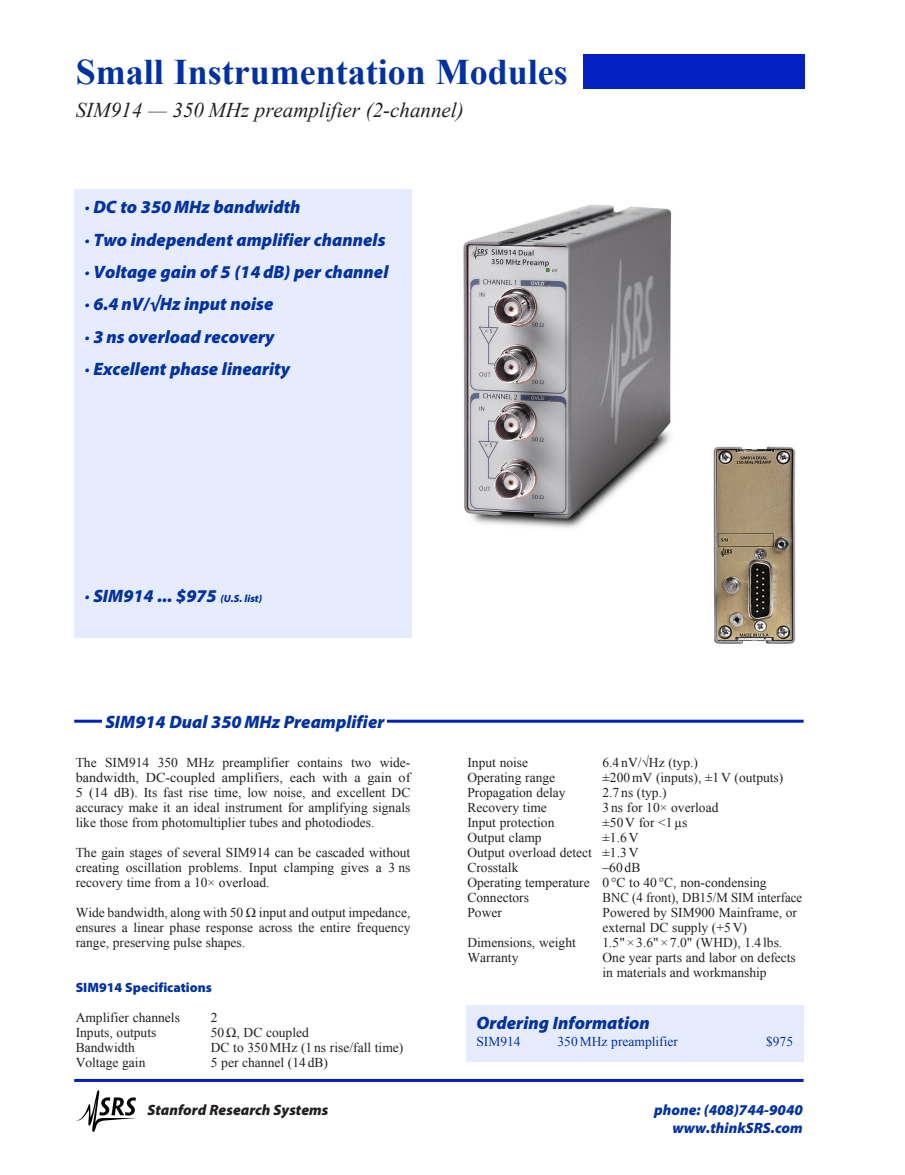
<style>
.page{position:relative;width:905px;height:1175px;background:#fff}
.page>*{position:absolute;margin:0;border:0;box-sizing:border-box;transform-origin:0 0}
.t1{font:700 36px "Times New Roman";color:#0332a0}
.t2{font:italic 21px "Times New Roman";color:#231f20}
.t3{font:italic 900 18px/32.4px "Myriad Pro";color:#0332a0}
.t4{font:italic 900 15px/18px "Myriad Pro";color:#0332a0;text-align:right}
.t5{font:italic 900 15px "Myriad Pro";color:#231f20}
.t6{font:13.5px/15px "Times New Roman";color:#231f20;text-align:justify}
.t7{font:13.5px "Times New Roman";color:#231f20;scale:.95 1}
.t8{font:13.5px "Times New Roman";color:#0332a0}
.t9{font:900 13.5px "Myriad Pro";color:#0332a0}
.s1{font-size:10.5px}
</style>
<div class="page">
<svg style="left:74px;top:1078px;width:729px;height:4px"></svg>
<svg style="left:76px;top:1090px;width:60px;height:41px"></svg>
<hr style="left:74px;top:719px;width:729px;height:3px;background:#031fc2">
<div style="left:103px;top:713px;width:284px;height:22px;background:#fff"></div>
<div style="left:74px;top:189px;width:338px;height:448px;background:#e6ecfd"></div>
<div style="left:466px;top:1005px;width:337px;height:56px;background:#e6ecfd"></div>
<svg style="left:583px;top:54px;width:222px;height:35px"></svg>
<div style="left:583px;top:54px;width:221px;height:34px;background:#041fc2"></div>
<img style="left:463px;top:204px;width:209px;height:324px">
<img style="left:713px;top:446px;width:83px;height:198px">
<h1 class="t1" style="left:76px;top:47px;width:493px">Small Instrumentation Modules</h1>
<h2 class="t2" style="left:76px;top:95px;width:389px">SIM914 — 350 MHz preamplifier (2-channel)</h2>
<h3 class="t3" style="left:85px;top:191px;width:305px">· DC to 350 MHz bandwidth<br>· Two independent amplifier channels · Voltage gain of 5 (14 dB) per channel · 6.4 nV/√Hz input noise<br>· 3 ns overload recovery<br>· Excellent phase linearity</h3>
<h3 class="t3" style="left:85px;top:580px;width:179px">· SIM914 ... $975 <span class="s1">(U.S. list)</span></h3>
<h3 class="t3" style="left:105px;top:706px;width:280px">SIM914 Dual 350 MHz Preamplifier</h3>
<p class="t6" style="left:76px;top:755px;width:336px">The SIM914 350 MHz preamplifier contains two wide&shy;bandwidth, DC-coupled amplifiers, each with a gain of 5 (14 dB). Its fast rise time, low noise, and excellent DC accuracy make it an ideal instrument for amplifying signals like those from photomultiplier tubes and photodiodes.</p>
<p class="t6" style="left:76px;top:845px;width:336px">The gain stages of several SIM914 can be cascaded without creating oscillation problems. Input clamping gives a 3 ns recovery time from a 10× overload.</p>
<p class="t6" style="left:76px;top:905px;width:336px">Wide bandwidth, along with 50 Ω input and output impedance, ensures a linear phase response across the entire frequency range, preserving pulse shapes.</p>
<p class="t9" style="left:76px;top:980px;width:138px">SIM914 Specifications</p>
<p class="t6" style="left:76px;top:1010px;width:106px">Amplifier channels</p>
<p class="t6" style="left:211px;top:1010px;width:8px">2</p>
<p class="t6" style="left:76px;top:1025px;width:82px">Inputs, outputs</p>
<p class="t6" style="left:211px;top:1025px;width:100px">50Ω, DC coupled</p>
<p class="t6" style="left:76px;top:1040px;width:61px">Bandwidth</p>
<p class="t6" style="left:211px;top:1040px;width:194px">DC to 350MHz (1 ns rise/fall time)</p>
<p class="t6" style="left:76px;top:1055px;width:71px">Voltage gain</p>
<p class="t6" style="left:211px;top:1055px;width:119px">5 per channel (14 dB)</p>
<p class="t6" style="left:467px;top:755px;width:62px">Input noise</p>
<p class="t6" style="left:602px;top:755px;width:97px">6.4 nV/√Hz (typ.)</p>
<p class="t6" style="left:467px;top:770px;width:89px">Operating range</p>
<p class="t6" style="left:602px;top:770px;width:182px">±200mV (inputs), ±1V (outputs)</p>
<p class="t6" style="left:467px;top:785px;width:100px">Propagation delay</p>
<p class="t6" style="left:602px;top:785px;width:66px">2.7 ns (typ.)</p>
<p class="t6" style="left:467px;top:800px;width:81px">Recovery time</p>
<p class="t6" style="left:602px;top:800px;width:117px">3 ns for 10× overload</p>
<p class="t6" style="left:467px;top:815px;width:88px">Input protection</p>
<p class="t6" style="left:602px;top:815px;width:86px">±50V for &lt;1µs</p>
<p class="t6" style="left:467px;top:830px;width:76px">Output clamp</p>
<p class="t6" style="left:467px;top:830px;width:172px;text-indent:135px">±1.6V Output overload detect ±1.3V Crosstalk</p>
<p class="t6" style="left:467px;top:860px;width:301px;text-align:left;text-indent:135px">–60 dB<br>Operating temperature 0 °C to 40 °C, non-condensing<br>Connectors</p>
<p class="t7" style="left:602px;top:888px;width:212px">BNC (4 front), DB15/M SIM interface</p>
<p class="t6" style="left:467px;top:905px;width:36px">Power</p>
<p class="t6" style="left:602px;top:905px;width:196px">Powered by SIM900 Mainframe, or external DC supply (+5V)</p>
<p class="t6" style="left:467px;top:935px;width:110px">Dimensions, weight</p>
<p class="t6" style="left:602px;top:935px;width:181px">1.5"×3.6"×7.0" (WHD), 1.4 lbs.</p>
<p class="t6" style="left:467px;top:950px;width:52px">Warranty</p>
<p class="t6" style="left:602px;top:950px;width:195px">One year parts and labor on defects in materials and workmanship</p>
<h3 class="t3" style="left:476px;top:1007px;width:175px">Ordering Information</h3>
<p class="t8" style="left:476px;top:1032px;width:46px">SIM914</p>
<p class="t8" style="left:557px;top:1032px;width:122px">350 MHz preamplifier</p>
<p class="t8" style="left:766px;top:1032px;width:28px">$975</p>
<p class="t5" style="left:147px;top:1101px;width:182px">Stanford Research Systems</p>
<p class="t4" style="left:654px;top:1101px;width:150px">phone: (408)744-9040 www.thinkSRS.com</p>
</div>
